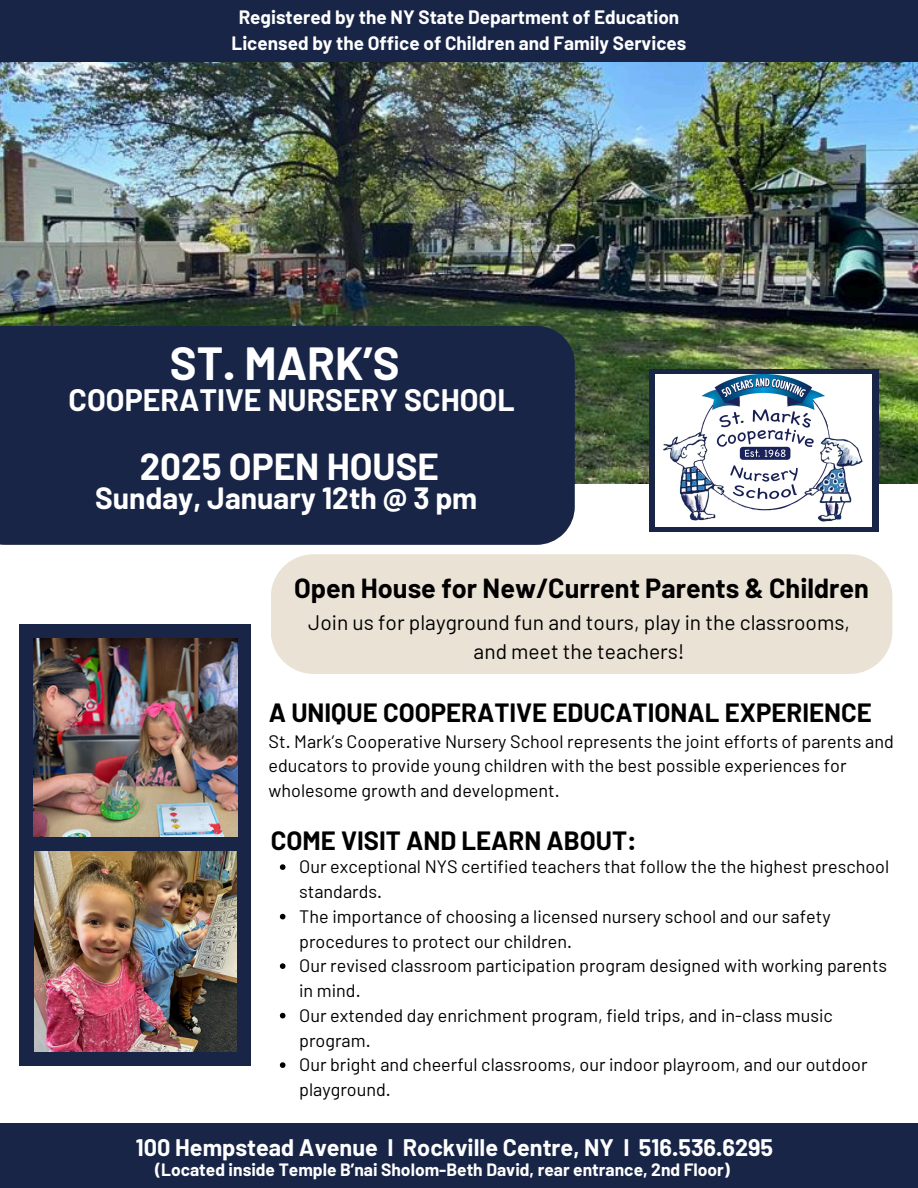
<style>
.page{position:relative;width:918px;height:1188px;background:#fff}
.page>*{position:absolute;margin:0;border:0;box-sizing:border-box;transform-origin:0 0}
.t1{font:700 45.45px "Barlow";color:#fff}
.t2{font:700 36.75px "Barlow";color:#fff}
.t3{font:700 30.3px "Barlow";color:#fff}
.t4{font:700 30px "Barlow";color:#fff}
.t5{font:700 27px "Barlow";color:#000}
.t6{font:700 25.8px "Barlow";color:#000}
.t7{font:700 23.4px "Barlow";color:#fff}
.t8{font:21px "Barlow";color:#000}
.t9{font:700 18.9px "Barlow";color:#fff}
.t10{font:18px/24.8px "Barlow";color:#000}
.t11{font:700 17.4px "Barlow";color:#fff}
</style>
<div class="page">
<img style="left:0;top:62px;width:918px;height:421px">
<div style="left:0;top:326px;width:575px;height:219px;background:#182547"></div>
<div style="left:20px;top:625px;width:231px;height:441px;background:#182547"></div>
<img style="left:34px;top:638px;width:203px;height:198px">
<img style="left:34px;top:851px;width:203px;height:200px">
<div style="left:649px;top:369px;width:230px;height:163px;background:#182547"></div>
<img style="left:656px;top:375px;width:216px;height:151px">
<div style="left:0;top:1123px;width:918px;height:65px;background:#182547"></div>
<div style="left:0;top:0;width:918px;height:62px;background:#182547"></div>
<div style="left:271px;top:554px;width:621px;height:120px;background:#ebe2d6"></div>
<svg style="left:280px;top:864px;width:5px;height:6px"></svg>
<svg style="left:280px;top:914px;width:5px;height:5px"></svg>
<svg style="left:280px;top:963px;width:5px;height:6px"></svg>
<svg style="left:280px;top:1013px;width:5px;height:5px"></svg>
<svg style="left:280px;top:1062px;width:5px;height:6px"></svg>
<h4 class="t9" style="left:239px;top:5px;width:442px">Registered by the NY State Department of Education</h4>
<p class="t9" style="left:232px;top:31px;width:456px">Licensed by the Office of Children and Family Services</p>
<p class="t1" style="left:170px;top:334px;width:231px">ST. MARK’S</p>
<p class="t3" style="left:69px;top:381px;width:448px">COOPERATIVE NURSERY SCHOOL</p>
<p class="t2" style="left:140px;top:444px;width:301px">2025 OPEN HOUSE</p>
<h1 class="t4" style="left:95px;top:479px;width:384px">Sunday, January 12th @ 3 pm</h1>
<p class="t5" style="left:294px;top:571px;width:576px">Open House for New/Current Parents &amp; Children</p>
<p class="t8" style="left:308px;top:609px;width:543px">Join us for playground fun and tours, play in the classrooms,</p>
<h6 class="t8" style="left:474px;top:638px;width:213px">and meet the teachers!</h6>
<p class="t6" style="left:269px;top:696px;width:605px">A UNIQUE COOPERATIVE EDUCATIONAL EXPERIENCE</p>
<p class="t10" style="left:269px;top:728px;width:627px">St. Mark’s Cooperative Nursery School represents the joint efforts of parents and educators to provide young children with the best possible experiences for wholesome growth and development.</p>
<h5 class="t6" style="left:271px;top:824px;width:367px">COME VISIT AND LEARN ABOUT:</h5>
<p class="t10" style="left:299px;top:854px;width:592px">Our exceptional NYS certified teachers that follow the the highest preschool standards.</p>
<h5 class="t10" style="left:299px;top:903px;width:533px">The importance of choosing a licensed nursery school and our safety procedures to protect our children.</h5>
<p class="t10" style="left:299px;top:953px;width:590px">Our revised classroom participation program designed with working parents in mind.</p>
<p class="t10" style="left:299px;top:1002px;width:535px">Our extended day enrichment program, field trips, and in-class music program.</p>
<p class="t10" style="left:299px;top:1052px;width:570px">Our bright and cheerful classrooms, our indoor playroom, and our outdoor playground.</p>
<h2 class="t7" style="left:136px;top:1132px;width:639px">100 Hempstead Avenue I Rockville Centre, NY I 516.536.6295</h2>
<h3 class="t11" style="left:155px;top:1159px;width:576px">(Located inside Temple B’nai Sholom-Beth David, rear entrance, 2nd Floor)</h3>
</div>
